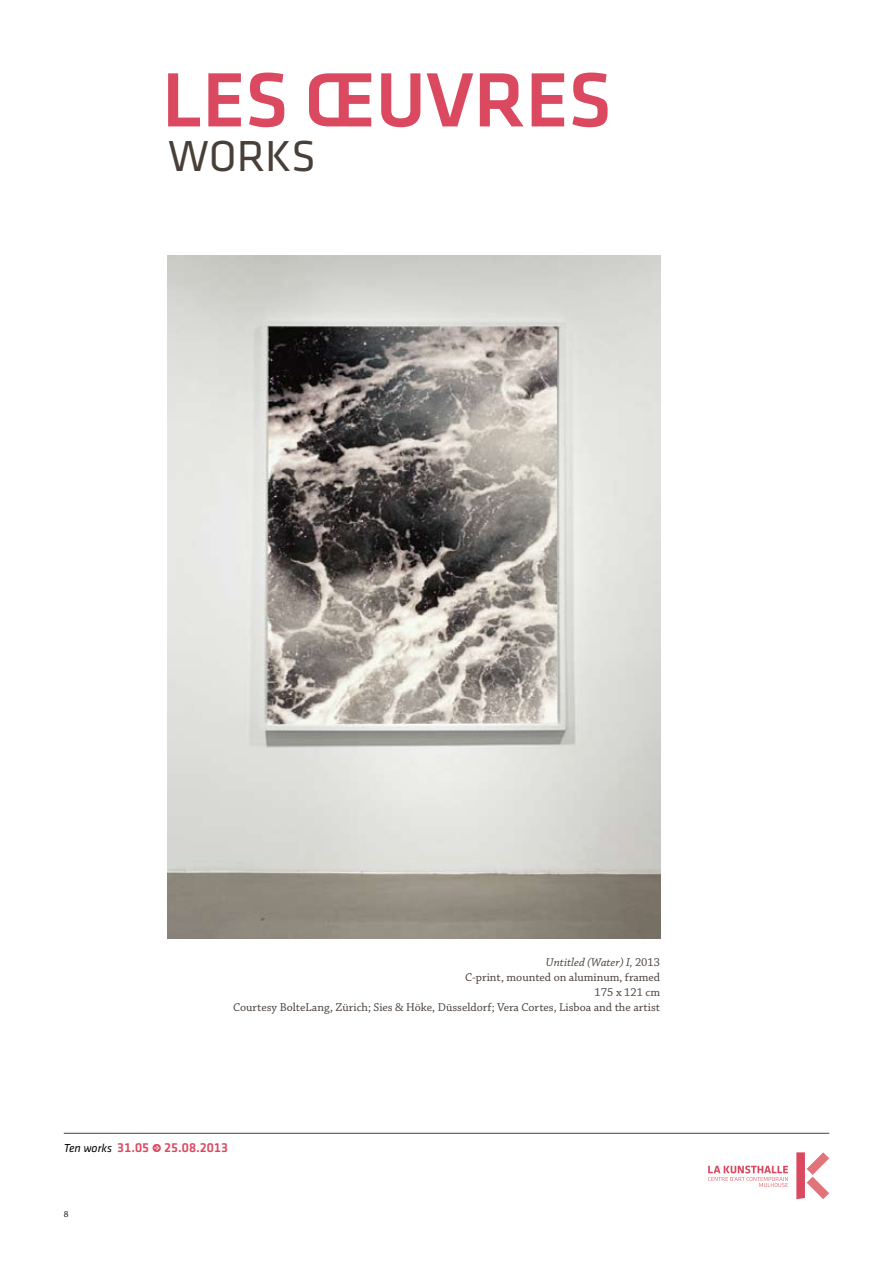
<style>
.page{position:relative;width:893px;height:1263px;background:#fff}
.page>*{position:absolute;margin:0;border:0;box-sizing:border-box;transform-origin:0 0}
.t1{font:79.65px "Klavika Medium TF";color:#da495f}
.t2{font:45px "Klavika Regular TF";color:#484038}
.t3{font:13.5px "Klavika Medium TF";color:#da495f}
.t4{font:12px/15px "Chaparral Pro";color:#484038;text-align:right}
.t5{font:9px "Chaparral Pro";color:#000}
.s1{font-style:italic}
.s2{font-family:"Klavika Regular Italic TF";font-size:12px;color:#000}
.s3{font-family:"Klavika Arrows";font-weight:500;font-size:12px}
</style>
<div class="page">
<svg style="left:796px;top:1152px;width:33px;height:47px"></svg>
<svg style="left:708px;top:1166px;width:80px;height:21px"></svg>
<hr style="left:64px;top:1133px;width:765px;height:1px;background:#484038">
<img style="left:168px;top:255px;width:492px;height:683px">
<h1 class="t1" style="left:162px;top:57px;width:451px">LES ŒUVRES</h1>
<h2 class="t2" style="left:168px;top:133px;width:144px">WORKS</h2>
<p class="t4" style="left:233px;top:955px;width:429px"><span class="s1">Untitled (Water) I,</span> 2013<br>C-print, mounted on aluminum, framed<br>175 x 121 cm<br>Courtesy BolteLang, Zürich; Sies &amp; Höke, Düsseldorf; Vera Cortes, Lisboa and the artist</p>
<p class="t3" style="left:64px;top:1141px;width:166px"><span class="s2">Ten works</span> 31.05 <span class="s3">r</span> 25.08.2013</p>
<p class="t5" style="left:64px;top:1209px;width:6px">8</p>
</div>
